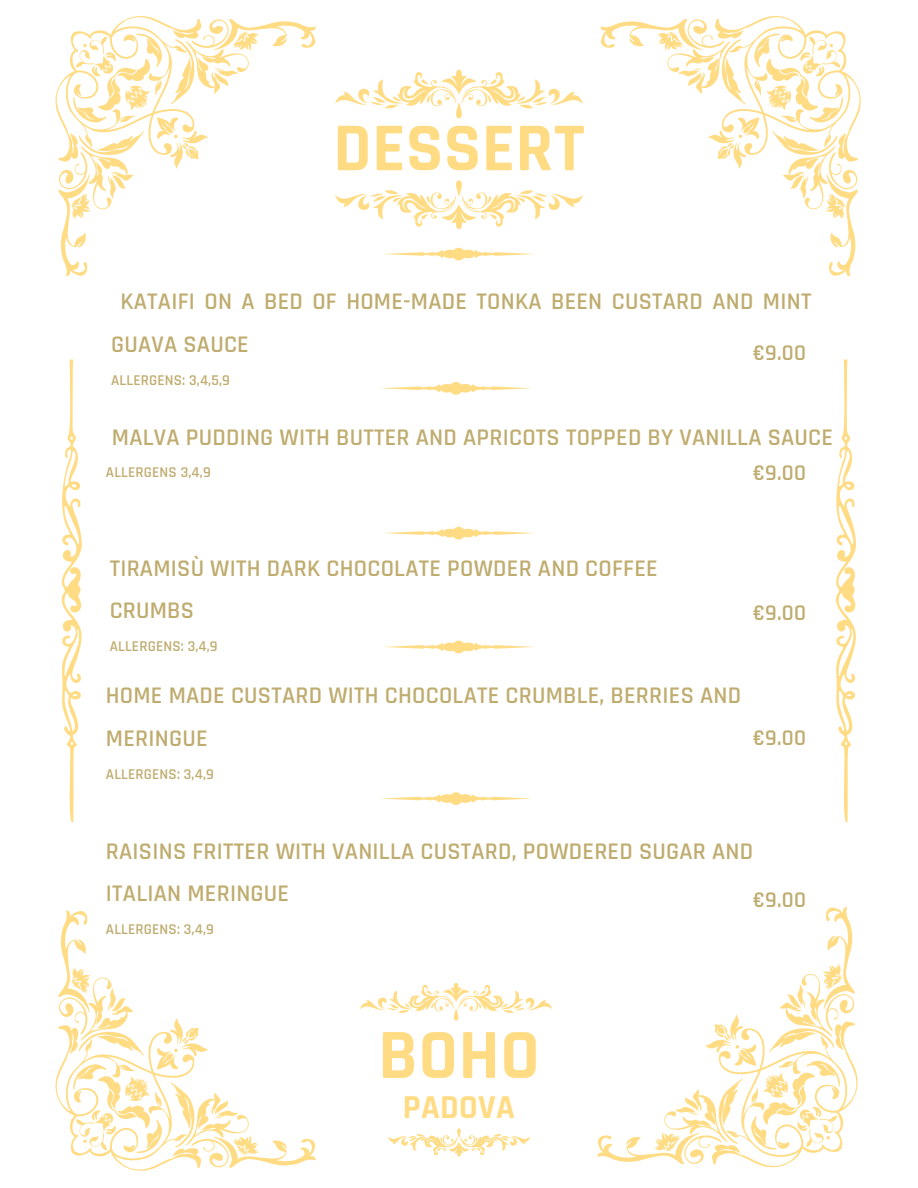
<style>
.page{position:relative;width:918px;height:1188px;background:#fff}
.page>*{position:absolute;margin:0;border:0;box-sizing:border-box;transform-origin:0 0}
.t1{font:700 71.25px "Rajdhani";color:#ffdc83}
.t2{font:700 69px "Rajdhani";letter-spacing:.01em;color:#ffdc83}
.t3{font:700 33.75px "Rajdhani";letter-spacing:.01em;color:#ffdc83}
.t4{font:600 24.15px/42.8px "Rajdhani";letter-spacing:.01em;color:#bfac6f}
.t5{font:600 22.65px "Rajdhani";letter-spacing:.01em;color:#bfac6f}
.t6{font:600 15.15px "Rajdhani";letter-spacing:.01em;color:#bfac6f}
</style>
<div class="page">
<svg style="left:55px;top:16px;width:261px;height:260px"></svg>
<svg style="left:600px;top:16px;width:261px;height:260px"></svg>
<svg style="left:55px;top:910px;width:261px;height:261px"></svg>
<svg style="left:61px;top:359px;width:21px;height:464px"></svg>
<svg style="left:836px;top:359px;width:20px;height:464px"></svg>
<svg style="left:335px;top:70px;width:248px;height:48px"></svg>
<svg style="left:335px;top:181px;width:248px;height:48px"></svg>
<svg style="left:384px;top:247px;width:150px;height:14px"></svg>
<svg style="left:597px;top:907px;width:261px;height:261px"></svg>
<svg style="left:381px;top:382px;width:151px;height:13px"></svg>
<svg style="left:383px;top:526px;width:152px;height:14px"></svg>
<svg style="left:383px;top:640px;width:152px;height:14px"></svg>
<svg style="left:381px;top:792px;width:151px;height:13px"></svg>
<svg style="left:360px;top:983px;width:192px;height:38px"></svg>
<svg style="left:388px;top:1129px;width:142px;height:27px"></svg>
<p class="t2" style="left:333px;top:106px;width:253px">DESSERT</p>
<p class="t4" style="left:111px;top:281px;width:702px;text-indent:9px">KATAIFI ON A BED OF HOME-MADE TONKA BEEN CUSTARD AND MINT<br>GUAVA SAUCE</p>
<p class="t6" style="left:111px;top:371px;width:120px">ALLERGENS: 3,4,5,9</p>
<p class="t5" style="left:753px;top:339px;width:55px">€9.00</p>
<p class="t4" style="left:112px;top:416px;width:723px">MALVA PUDDING WITH BUTTER AND APRICOTS TOPPED BY VANILLA SAUCE</p>
<p class="t6" style="left:106px;top:463px;width:106px">ALLERGENS 3,4,9</p>
<p class="t5" style="left:753px;top:459px;width:55px">€9.00</p>
<h3 class="t4" style="left:110px;top:547px;width:550px">TIRAMISÙ WITH DARK CHOCOLATE POWDER AND COFFEE<br>CRUMBS</h3>
<h3 class="t6" style="left:110px;top:637px;width:110px">ALLERGENS: 3,4,9</h3>
<p class="t5" style="left:753px;top:598px;width:55px">€9.00</p>
<h1 class="t4" style="left:106px;top:675px;width:637px">HOME MADE CUSTARD WITH CHOCOLATE CRUMBLE, BERRIES AND<br>MERINGUE</h1>
<h1 class="t6" style="left:106px;top:765px;width:110px">ALLERGENS: 3,4,9</h1>
<h3 class="t5" style="left:753px;top:724px;width:55px">€9.00</h3>
<p class="t4" style="left:106px;top:830px;width:649px">RAISINS FRITTER WITH VANILLA CUSTARD, POWDERED SUGAR AND<br>ITALIAN MERINGUE</p>
<p class="t6" style="left:106px;top:920px;width:110px">ALLERGENS: 3,4,9</p>
<p class="t5" style="left:753px;top:886px;width:55px">€9.00</p>
<p class="t1" style="left:378px;top:1012px;width:163px">BOHO</p>
<p class="t3" style="left:403px;top:1086px;width:114px">PADOVA</p>
</div>
